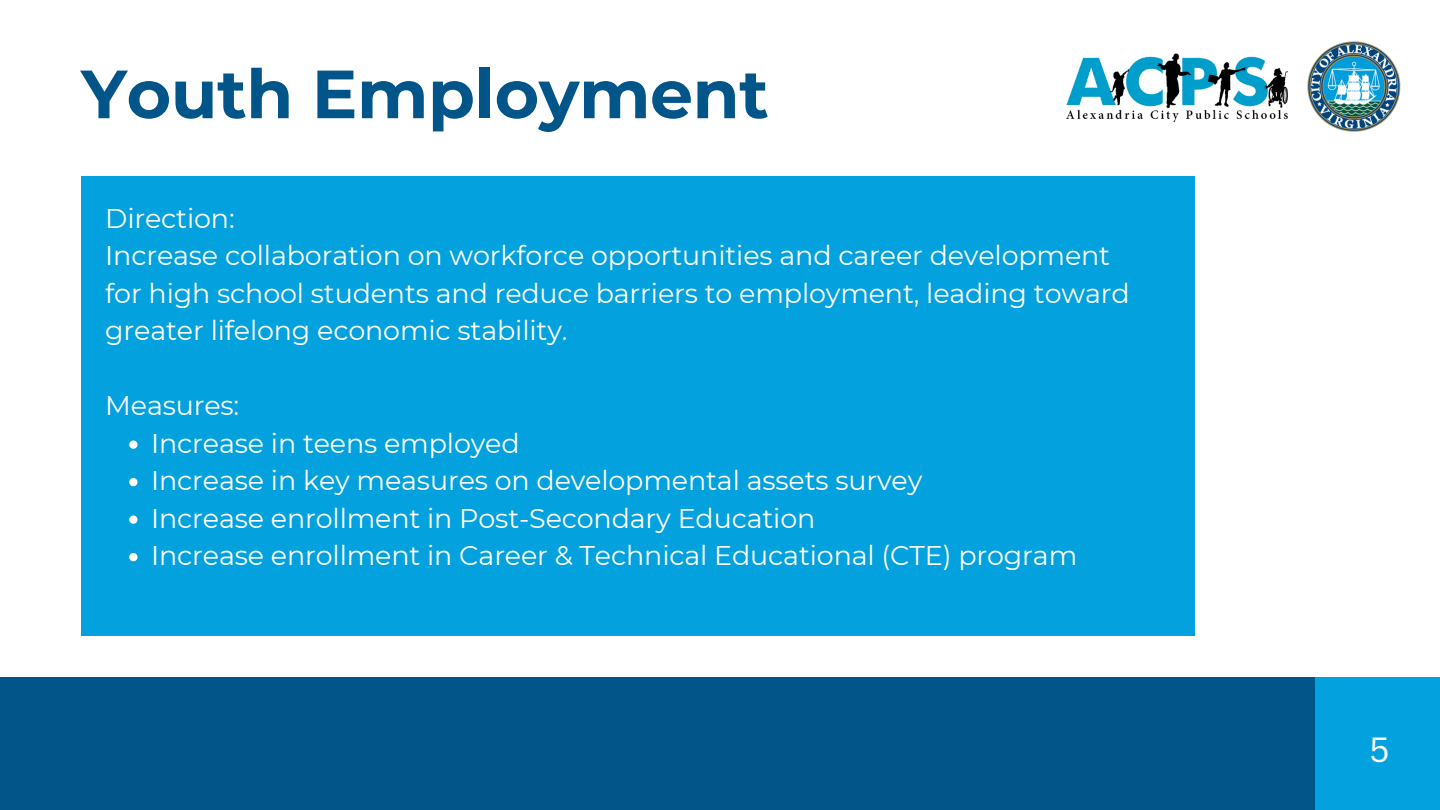
<style>
.page{position:relative;width:1440px;height:810px;background:#fff}
.page>*{position:absolute;margin:0;border:0;box-sizing:border-box;transform-origin:0 0}
.t1{font:700 68.1px "Montserrat";letter-spacing:-.005em;color:#025589}
.t2{font:34px "Canva Sans";color:#fff}
.t3{font:27px/37.5px "Montserrat";letter-spacing:-.005em;color:#fff}
</style>
<div class="page">
<div style="left:81px;top:176px;width:1114px;height:460px;background:#03a1dd"></div>
<svg style="left:129px;top:441px;width:9px;height:8px"></svg>
<svg style="left:129px;top:478px;width:9px;height:8px"></svg>
<svg style="left:129px;top:516px;width:9px;height:8px"></svg>
<svg style="left:129px;top:553px;width:9px;height:8px"></svg>
<div style="left:0;top:677px;width:1440px;height:133px;background:#025589"></div>
<img style="left:1307px;top:41px;width:94px;height:91px">
<img style="left:1066px;top:53px;width:221px;height:69px">
<div style="left:1316px;top:677px;width:124px;height:133px;background:#03a1dd"></div>
<p class="t1" style="left:81px;top:52px;width:689px">Youth Employment</p>
<h1 class="t3" style="left:105px;top:199px;width:131px">Direction:</h1>
<p class="t3" style="left:105px;top:237px;width:1026px">Increase collaboration on workforce opportunities and career development for high school students and reduce barriers to employment, leading toward greater lifelong economic stability.</p>
<p class="t3" style="left:105px;top:387px;width:136px">Measures:</p>
<p class="t3" style="left:151px;top:424px;width:370px">Increase in teens employed</p>
<p class="t3" style="left:151px;top:462px;width:773px">Increase in key measures on developmental assets survey</p>
<p class="t3" style="left:151px;top:499px;width:666px">Increase enrollment in Post-Secondary Education</p>
<p class="t3" style="left:151px;top:537px;width:928px">Increase enrollment in Career &amp; Technical Educational (CTE) program</p>
<p class="t2" style="left:1369px;top:725px;width:22px">5</p>
</div>
